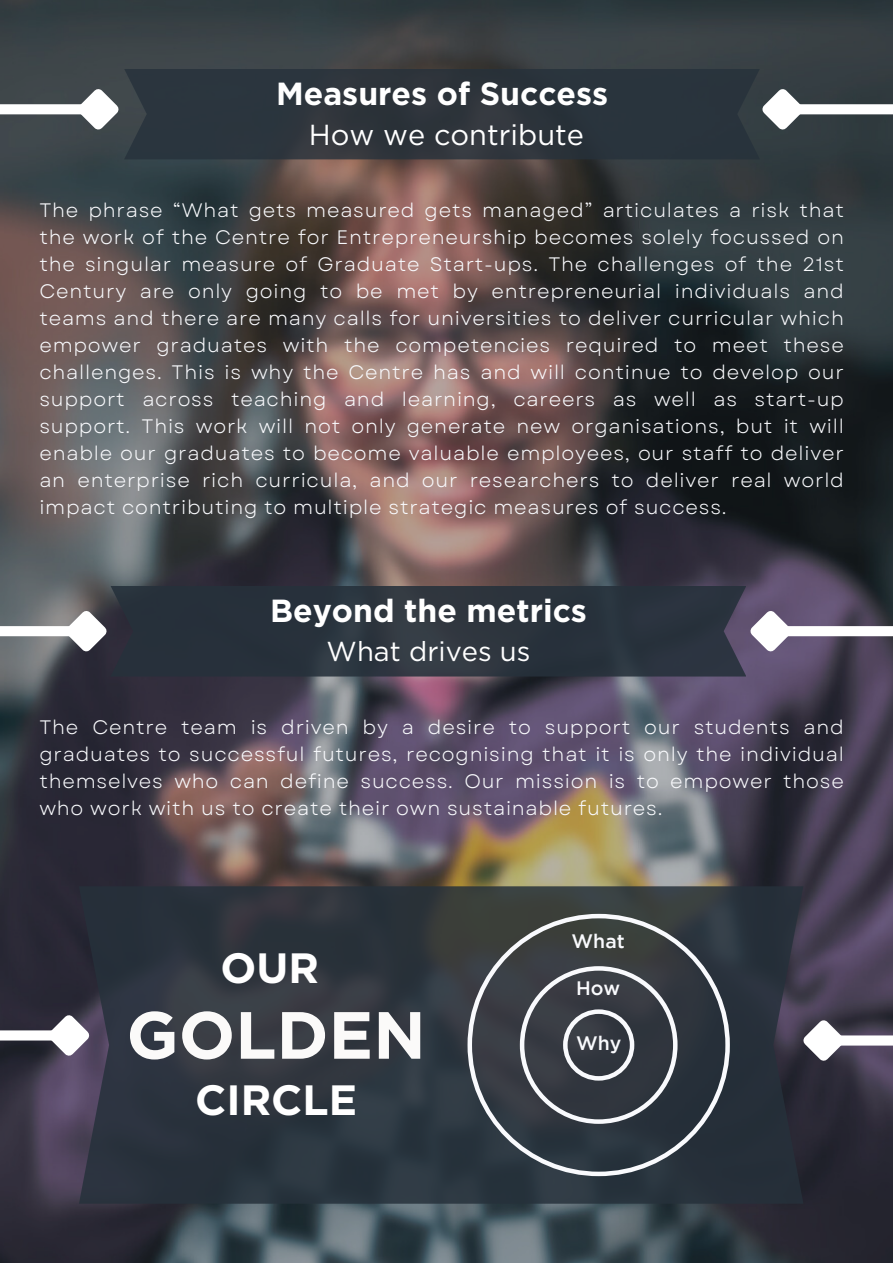
<style>
.page{position:relative;width:893px;height:1264px;background:#fff}
.page>*{position:absolute;margin:0;border:0;box-sizing:border-box;transform-origin:0 0}
.t1{font:700 66.6px "Gotham";color:#fbfaf9}
.t2{font:700 42.3px "Gotham";color:#fff}
.t3{font:700 31.95px "Gotham";color:#fff}
.t4{font:28.95px "Gotham";color:#fff}
.t5{font:27.45px "Gotham";color:#fff}
.t6{font:19.5px/27px "Garet";letter-spacing:.04em;color:#f9fafd;text-align:justify}
.t7{font:500 19.5px "Gotham";color:#f9fafd}
</style>
<div class="page">
<img style="left:0;top:0;width:892px;height:1262px">
<svg style="left:124px;top:69px;width:636px;height:90px;background:#2c343c"></svg>
<svg style="left:110px;top:586px;width:636px;height:90px;background:#2b333e"></svg>
<svg style="left:79px;top:886px;width:724px;height:317px;background:#2e353e"></svg>
<svg style="left:467px;top:913px;width:262px;height:263px;background:#41484e"></svg>
<svg style="left:520px;top:966px;width:157px;height:157px;background:#4c5057"></svg>
<div style="left:795px;top:104px;width:97px;height:10px;background:#fff"></div>
<svg style="left:753px;top:80px;width:59px;height:59px"></svg>
<div style="left:0;top:104px;width:86px;height:10px;background:#fff"></div>
<svg style="left:69px;top:80px;width:59px;height:59px"></svg>
<div style="left:783px;top:626px;width:109px;height:10px;background:#fff"></div>
<svg style="left:741px;top:601px;width:59px;height:59px"></svg>
<div style="left:0;top:626px;width:74px;height:10px;background:#fff"></div>
<svg style="left:57px;top:601px;width:59px;height:59px"></svg>
<div style="left:836px;top:1035px;width:56px;height:10px;background:#fff"></div>
<svg style="left:794px;top:1011px;width:59px;height:58px"></svg>
<div style="left:0;top:1030px;width:56px;height:10px;background:#fff"></div>
<svg style="left:39px;top:1005px;width:59px;height:59px"></svg>
<p class="t3" style="left:276px;top:74px;width:333px">Measures of Success</p>
<p class="t4" style="left:309px;top:117px;width:276px">How we contribute</p>
<p class="t6" style="left:39px;top:197px;width:806px">The phrase “What gets measured gets managed” articulates a risk that the work of the Centre for Entrepreneurship becomes solely focussed on the singular measure of Graduate Start-ups. The challenges of the 21st Century are only going to be met by entrepreneurial individuals and teams and there are many calls for universities to deliver curricular which empower graduates with the competencies required to meet these challenges. This is why the Centre has and will continue to develop our support across teaching and learning, careers as well as start-up support. This work will not only generate new organisations, but it will enable our graduates to become valuable employees, our staff to deliver an enterprise rich curricula, and our researchers to deliver real world impact contributing to multiple strategic measures of success.</p>
<p class="t3" style="left:270px;top:591px;width:318px">Beyond the metrics</p>
<p class="t5" style="left:326px;top:635px;width:205px">What drives us</p>
<p class="t6" style="left:39px;top:714px;width:806px">The Centre team is driven by a desire to support our students and graduates to successful futures, recognising that it is only the individual themselves who can define success. Our mission is to empower those who work with us to create their own sustainable futures.</p>
<p class="t2" style="left:220px;top:942px;width:100px">OUR</p>
<p class="t1" style="left:126px;top:994px;width:301px">GOLDEN</p>
<p class="t2" style="left:195px;top:1074px;width:163px">CIRCLE</p>
<p class="t7" style="left:571px;top:933px;width:55px">What</p>
<p class="t7" style="left:576px;top:981px;width:46px">How</p>
<p class="t7" style="left:576px;top:1036px;width:47px">Why</p>
</div>
